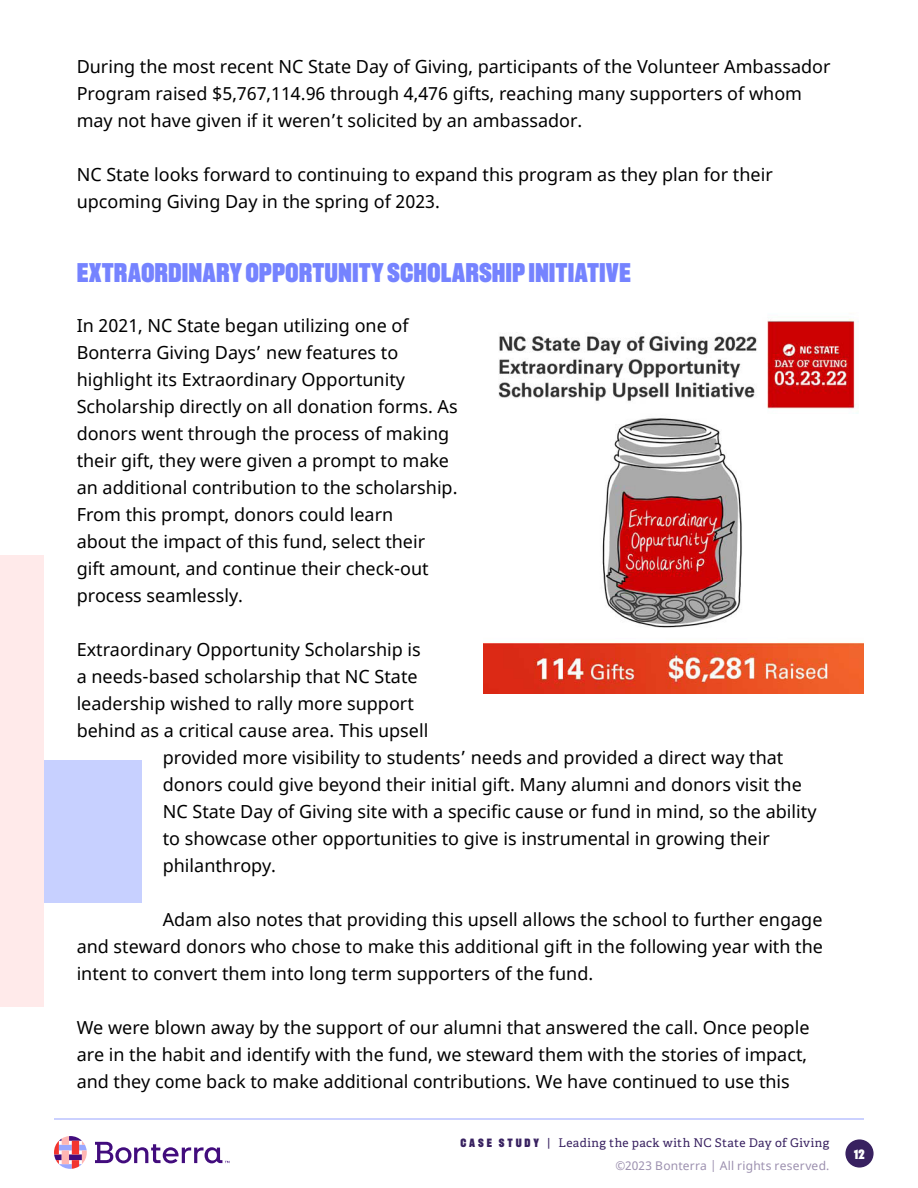
<style>
.page{position:relative;width:918px;height:1188px;background:#fff}
.page>*{position:absolute;margin:0;border:0;box-sizing:border-box;transform-origin:0 0}
.t1{font:900 27px "Recent Grotesk";color:#7583ff}
.t2{font:18px/27px "Noto Sans";color:#000}
.t3{font:900 13.5px "Recent Grotesk";color:#fefefe}
.t4{font:12px "Adelle";letter-spacing:.025em;color:#382160}
.t5{font:12px "Noto Sans";letter-spacing:.02em;color:#9c90af}
.s1{font-family:"Recent Grotesk";font-weight:900}
</style>
<div class="page">
<svg style="left:95px;top:1142px;width:134px;height:21px"></svg>
<svg style="left:54px;top:1136px;width:33px;height:33px"></svg>
<div style="left:845px;top:1139px;width:29px;height:29px;background:#382160;border-radius:50%"></div>
<hr style="left:54px;top:1118px;width:810px;height:2px;background:#bac2ff">
<img style="left:483px;top:319px;width:381px;height:374px">
<div style="left:0;top:761px;width:142px;height:142px;background:#c7d0ff"></div>
<div style="left:0;top:555px;width:43px;height:451px;background:#ffeaea"></div>
<p class="t2" style="left:77px;top:54px;width:755px">During the most recent NC State Day of Giving, participants of the Volunteer Ambassador<br>Program raised $5,767,114.96 through 4,476 gifts, reaching many supporters of whom may not have given if it weren’t solicited by an ambassador.</p>
<p class="t2" style="left:77px;top:162px;width:698px">NC State looks forward to continuing to expand this program as they plan for their upcoming Giving Day in the spring of 2023.</p>
<h1 class="t1" style="left:77px;top:257px;width:556px">EXTRAORDINARY OPPORTUNITY SCHOLARSHIP INITIATIVE</h1>
<p class="t2" style="left:77px;top:312px;width:382px">In 2021, NC State began utilizing one of Bonterra Giving Days’ new features to highlight its Extraordinary Opportunity Scholarship directly on all donation forms. As donors went through the process of making their gift, they were given a prompt to make an additional contribution to the scholarship.<br>From this prompt, donors could learn<br>about the impact of this fund, select their gift amount, and continue their check-out process seamlessly.</p>
<p class="t2" style="left:77px;top:636px;width:346px">Extraordinary Opportunity Scholarship is</p>
<p class="t2" style="left:77px;top:663px;width:343px">a needs-based scholarship that NC State</p>
<p class="t2" style="left:77px;top:690px;width:339px">leadership wished to rally more support</p>
<p class="t2" style="left:77px;top:717px;width:353px">behind as a critical cause area. This upsell</p>
<p class="t2" style="left:163px;top:744px;width:622px">provided more visibility to students’ needs and provided a direct way that</p>
<p class="t2" style="left:163px;top:771px;width:641px">donors could give beyond their initial gift. Many alumni and donors visit the</p>
<p class="t2" style="left:163px;top:798px;width:655px">NC State Day of Giving site with a specific cause or fund in mind, so the ability</p>
<p class="t2" style="left:163px;top:825px;width:609px">to showcase other opportunities to give is instrumental in growing their</p>
<p class="t2" style="left:163px;top:852px;width:115px">philanthropy.</p>
<p class="t2" style="left:77px;top:906px;width:748px;text-align:justify;text-indent:86px">Adam also notes that providing this upsell allows the school to further engage and steward donors who chose to make this additional gift in the following year with the intent to convert them into long term supporters of the fund.</p>
<p class="t2" style="left:77px;top:1014px;width:734px">We were blown away by the support of our alumni that answered the call. Once people are in the habit and identify with the fund, we steward them with the stories of impact, and they come back to make additional contributions. We have continued to use this</p>
<p class="t4" style="left:460px;top:1136px;width:371px"><span class="s1">C A S E S T U D Y</span> | Leading the pack with NC State Day of Giving</p>
<p class="t5" style="left:615px;top:1157px;width:216px">©2023 Bonterra | All rights reserved.</p>
<p class="t3" style="left:854px;top:1146px;width:12px">12</p>
</div>
